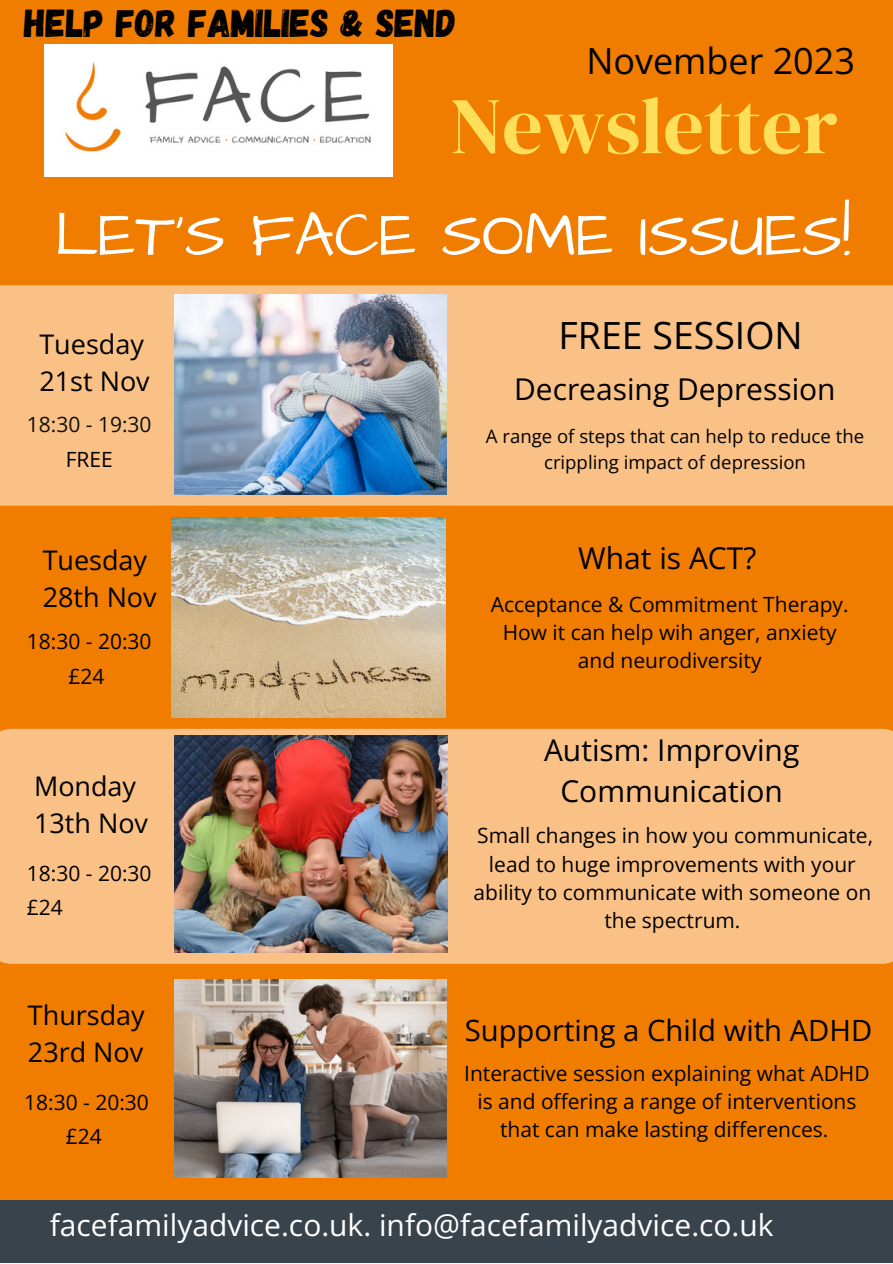
<style>
.page{position:relative;width:893px;height:1264px;background:#fff}
.page>*{position:absolute;margin:0;border:0;box-sizing:border-box;transform-origin:0 0}
.t1{font:80.1px "DM Serif Display";color:#ffde59}
.t2{font:63px "Architects Daughter";color:#fff}
.t3{font:39px "Gagalin";color:#000}
.t4{font:37.5px "Open Sans";color:#000}
.t5{font:36px "Open Sans";color:#000}
.t6{font:30px/41.5px "Open Sans";color:#000;text-align:center}
.t7{font:30px "Open Sans";color:#fff}
.t8{font:29.25px "Open Sans";color:#000}
.t9{font:27px/37px "Open Sans";color:#000}
.t10{font:21px/28px "Open Sans";color:#000;text-align:center}
.t11{font:21px/34.8px "Open Sans";color:#100f0f;text-align:center}
.t12{font:18.6px/25.8px "Open Sans";color:#000;text-align:center}
.s1{color:#000}
</style>
<div class="page">
<div style="left:0;top:0;width:892px;height:1262px;background:#f07d00"></div>
<div style="left:0;top:285px;width:892px;height:220px;background:#f9c186"></div>
<div style="left:0;top:728px;width:892px;height:235px;background:#f9c186"></div>
<div style="left:0;top:1199px;width:892px;height:63px;background:#39434c"></div>
<img style="left:45px;top:44px;width:347px;height:133px">
<img style="left:174px;top:979px;width:272px;height:198px">
<img style="left:174px;top:294px;width:272px;height:200px">
<img style="left:171px;top:517px;width:275px;height:200px">
<img style="left:174px;top:735px;width:273px;height:217px">
<p class="t3" style="left:24px;top:-3px;width:433px">HELP FOR FAMILIES &amp; SEND</p>
<p class="t5" style="left:586px;top:36px;width:270px">November 2023</p>
<p class="t1" style="left:450px;top:70px;width:389px">Newsletter</p>
<p class="t2" style="left:55px;top:193px;width:797px">LET’S FACE SOME ISSUES!</p>
<p class="t9" style="left:39px;top:325px;width:112px">Tuesday<br>21st Nov</p>
<p class="t11" style="left:27px;top:406px;width:126px">18:30 - 19:30<br><span class="s1">FREE</span></p>
<p class="t9" style="left:43px;top:540px;width:115px">Tuesday<br>28th Nov</p>
<p class="t10" style="left:27px;top:623px;width:126px;line-height:34.8px">18:30 - 20:30 £24</p>
<p class="t9" style="left:34px;top:766px;width:115px">Monday<br>13th Nov</p>
<p class="t10" style="left:27px;top:859px;width:126px">18:30 - 20:30</p>
<p class="t10" style="left:27px;top:893px;width:37px">£24</p>
<p class="t9" style="left:28px;top:995px;width:118px">Thursday<br>23rd Nov</p>
<p class="t10" style="left:24px;top:1085px;width:126px;line-height:33.8px">18:30 - 20:30 £24</p>
<p class="t4" style="left:558px;top:309px;width:246px">FREE SESSION</p>
<p class="t6" style="left:514px;top:368px;width:323px">Decreasing Depression</p>
<p class="t12" style="left:486px;top:423px;width:380px">A range of steps that can help to reduce the crippling impact of depression</p>
<p class="t6" style="left:578px;top:537px;width:180px">What is ACT?</p>
<p class="t10" style="left:490px;top:589px;width:359px">Acceptance &amp; Commitment Therapy.<br>How it can help wih anger, anxiety and neurodiversity</p>
<p class="t6" style="left:544px;top:728px;width:257px">Autism: Improving<br>Communication</p>
<p class="t10" style="left:473px;top:821px;width:401px">Small changes in how you communicate, lead to huge improvements with your ability to communicate with someone on the spectrum.</p>
<p class="t8" style="left:464px;top:1009px;width:409px">Supporting a Child with ADHD</p>
<p class="t10" style="left:464px;top:1058px;width:407px">Interactive session explaining what ADHD is and offering a range of interventions that can make lasting differences.</p>
<p class="t7" style="left:50px;top:1203px;width:725px">facefamilyadvice.co.uk. info@facefamilyadvice.co.uk</p>
</div>
